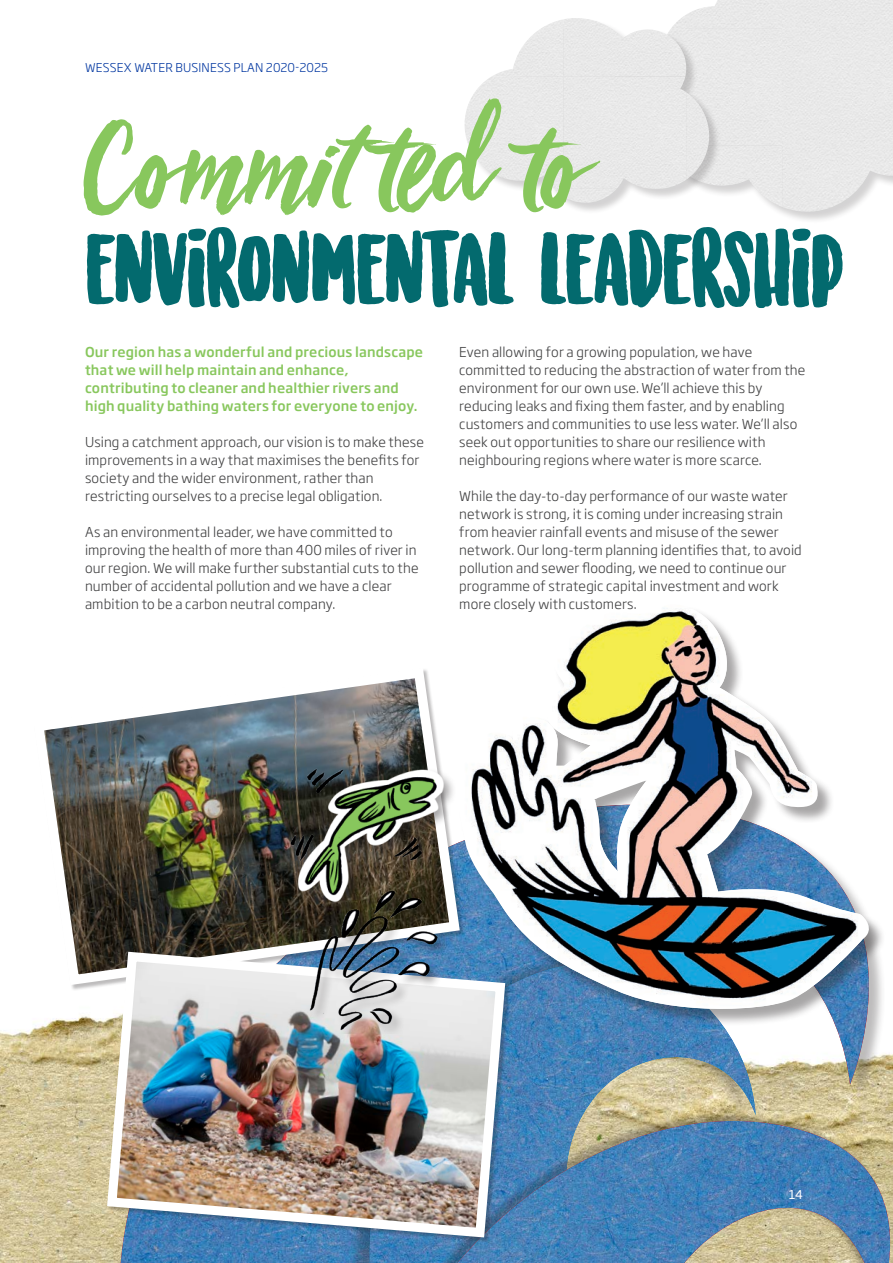
<style>
.page{position:relative;width:893px;height:1263px;background:#fff}
.page>*{position:absolute;margin:0;border:0;box-sizing:border-box;transform-origin:0 0}
.Body_copy{font:135px "Viva Beautiful Pro";letter-spacing:.03em;color:#88c75d}
.Body_copy-2{font:97.5px "Sunrise International";letter-spacing:-.02em;color:#036a6e}
.Body_copy-3{font:300 13.5px/18px "Soho Gothic Pro";letter-spacing:.01em;color:#3e3e3f}
.Body_copy-4{font:500 13.5px/18px "Soho Gothic Pro";letter-spacing:.01em;color:#88c75d}
.t1{font:300 12px "Soho Gothic Pro";letter-spacing:.015em;color:#0036a0}
.t2{font:12px "Soho Gothic Pro";color:#fff}
</style>
<div class="page">
<div style="left:609px;top:0;width:284px;height:224px;background:#231f20;opacity:.2"></div>
<div style="left:721px;top:28px;width:172px;height:118px;background:#e9e9e9"></div>
<img style="left:721px;top:146px;width:62px;height:61px">
<img style="left:783px;top:146px;width:110px;height:66px">
<img style="left:671px;top:0;width:222px;height:28px">
<img style="left:609px;top:0;width:45px;height:18px">
<div style="left:465px;top:19px;width:256px;height:195px;background:#231f20;opacity:.2"></div>
<img style="left:492px;top:18px;width:194px;height:58px">
<img style="left:464px;top:76px;width:222px;height:112px">
<img style="left:686px;top:92px;width:30px;height:88px">
<svg style="left:553px;top:188px;width:10px;height:9px"></svg>
<img style="left:563px;top:188px;width:102px;height:19px">
<img style="left:686px;top:188px;width:31px;height:21px">
<img style="left:0;top:1015px;width:109px;height:248px">
<svg style="left:362px;top:1026px;width:531px;height:237px"></svg>
<img style="left:369px;top:1026px;width:387px;height:237px">
<div style="left:457px;top:605px;width:429px;height:421px;background:#231f20;opacity:.4"></div>
<svg style="left:511px;top:605px;width:365px;height:410px"></svg>
<img style="left:457px;top:605px;width:413px;height:405px">
<svg style="left:376px;top:1110px;width:517px;height:153px;background:#90a29d"></svg>
<img style="left:457px;top:1121px;width:435px;height:142px">
<img style="left:44px;top:662px;width:421px;height:328px">
<img style="left:102px;top:947px;width:408px;height:295px">
<img style="left:284px;top:726px;width:199px;height:308px">
<p class="t1" style="left:85px;top:58px;width:244px">WESSEX WATER BUSINESS PLAN 2020-2025</p>
<p class="Body_copy" style="left:85px;top:77px;width:492px">Committed to</p>
<p class="Body_copy-2" style="left:85px;top:225px;width:761px">ENVIRONMENTAL LEADERSHIP</p>
<p class="Body_copy-3" style="left:459px;top:342px;width:348px">Even allowing for a growing population, we have committed to reducing the abstraction of water from the environment for our own use. We’ll achieve this by reducing leaks and fixing them faster, and by enabling customers and communities to use less water. We’ll also seek out opportunities to share our resilience with neighbouring regions where water is more scarce.</p>
<p class="Body_copy-3" style="left:459px;top:486px;width:344px">While the day-to-day performance of our waste water network is strong, it is coming under increasing strain from heavier rainfall events and misuse of the sewer network. Our long-term planning identifies that, to avoid pollution and sewer flooding, we need to continue our programme of strategic capital investment and work more closely with customers.</p>
<p class="Body_copy-4" style="left:85px;top:342px;width:340px">Our region has a wonderful and precious landscape that we will help maintain and enhance, contributing to cleaner and healthier rivers and high quality bathing waters for everyone to enjoy.</p>
<p class="Body_copy-3" style="left:85px;top:432px;width:340px">Using a catchment approach, our vision is to make these improvements in a way that maximises the benefits for society and the wider environment, rather than restricting ourselves to a precise legal obligation.</p>
<p class="Body_copy-3" style="left:85px;top:522px;width:335px">As an environmental leader, we have committed to improving the health of more than 400 miles of river in our region. We will make further substantial cuts to the number of accidental pollution and we have a clear ambition to be a carbon neutral company.</p>
<p class="t2" style="left:789px;top:1185px;width:16px">14</p>
</div>
